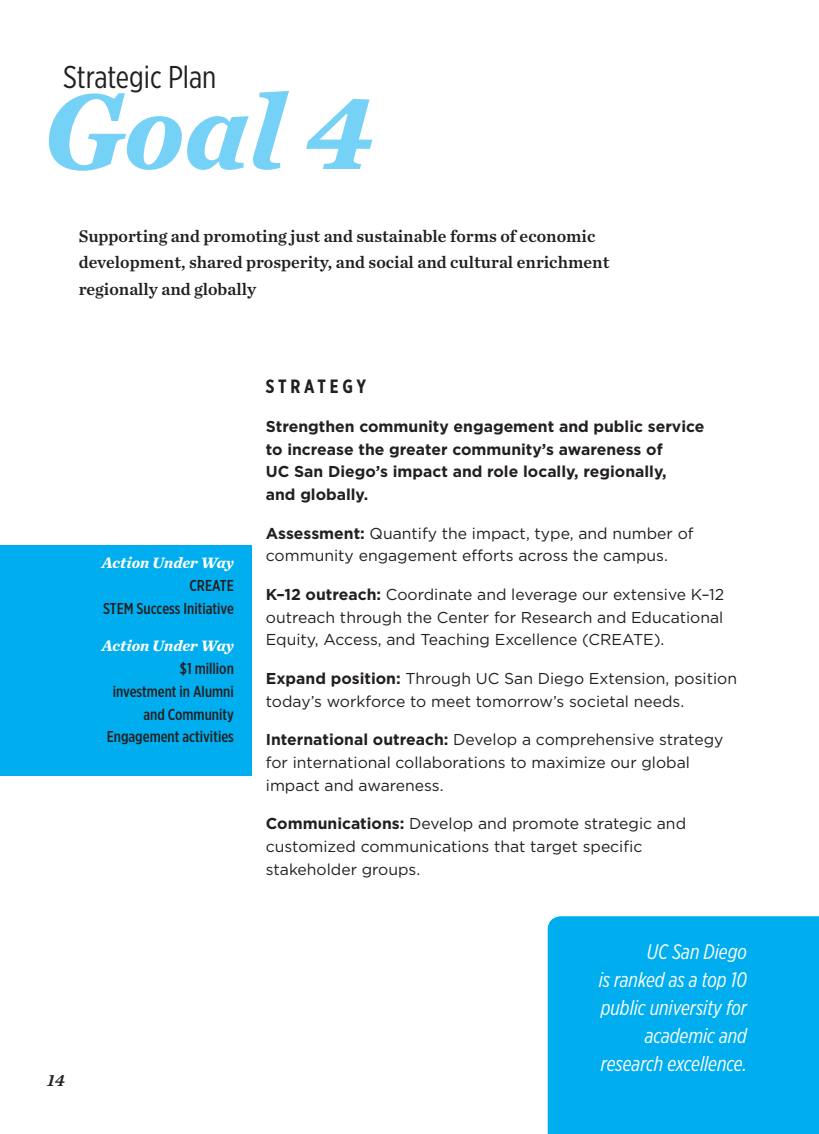
<style>
.page{position:relative;width:819px;height:1134px;background:#fff}
.page>*{position:absolute;margin:0;border:0;box-sizing:border-box;transform-origin:0 0}
.t1{font:italic 700 112px "Chronicle Text G2";color:#75d1f6}
.t2{font:31.5px "Gotham X Narrow";color:#231f20}
.t3{font:italic 21px/28px "Gotham X Narrow";color:#fff;text-align:right}
.t4{font:700 19.25px "Gotham X Narrow";letter-spacing:.195em;color:#231f20}
.t5{font:17.5px/26.2px "Chronicle Text G2 Semi";color:#231f20}
.t6{font:italic 17.5px "Chronicle Text G2 Semi";color:#231f20}
.t7{font:15.75px/22.8px "Gotham";color:#231f20}
.t8{font:700 15.75px/22.8px "Gotham";color:#231f20}
.t9{font:500 15.75px/22.8px "Gotham X Narrow";color:#231f20;text-align:right}
.t10{font:italic 700 15.75px/22.8px "Chronicle Text G2";color:#fff;text-align:right}
.s1{font-family:"Chronicle Text G2";font-weight:700;font-style:italic;color:#fff}
.s2{font-family:"Gotham X Narrow";font-weight:500;font-style:normal;color:#231f20}
.s3{font-weight:700}
</style>
<div class="page">
<div style="left:0;top:545px;width:252px;height:231px;background:#00aeef"></div>
<div style="left:547px;top:916px;width:272px;height:218px;background:#00aeef"></div>
<p class="t2" style="left:63px;top:58px;width:155px">Strategic Plan</p>
<p class="t1" style="left:43px;top:41px;width:331px">Goal 4</p>
<p class="t5" style="left:79px;top:222px;width:532px">Supporting and promoting just and sustainable forms of economic development, shared prosperity, and social and cultural enrichment regionally and globally</p>
<p class="t6" style="left:47px;top:1067px;width:19px">14</p>
<p class="t9" style="left:102px;top:551px;width:134px"><span class="s1">Action Under Way<br></span>CREATE<br>STEM Success Initiative</p>
<p class="t10" style="left:102px;top:634px;width:134px">Action Under Way <span class="s2">$1 million</span></p>
<p class="t9" style="left:107px;top:680px;width:129px">investment in Alumni and Community<br>Engagement activities</p>
<p class="t4" style="left:266px;top:375px;width:102px">STRATEGY</p>
<p class="t8" style="left:266px;top:415px;width:440px">Strengthen community engagement and public service to increase the greater community’s awareness of<br>UC San Diego’s impact and role locally, regionally,<br>and globally.</p>
<p class="t7" style="left:266px;top:521px;width:429px"><span class="s3">Assessment:</span> Quantify the impact, type, and number of community engagement efforts across the campus.</p>
<p class="t7" style="left:266px;top:583px;width:460px;text-align:justify"><span class="s3">K–12 outreach:</span> Coordinate and leverage our extensive K–12 outreach through the Center for Research and Educational Equity, Access, and Teaching Excellence (CREATE).</p>
<p class="t7" style="left:266px;top:667px;width:473px"><span class="s3">Expand position:</span> Through UC San Diego Extension, position today’s workforce to meet tomorrow’s societal needs.</p>
<p class="t7" style="left:266px;top:728px;width:459px"><span class="s3">International outreach:</span> Develop a comprehensive strategy for international collaborations to maximize our global impact and awareness.</p>
<p class="t7" style="left:266px;top:812px;width:422px"><span class="s3">Communications:</span> Develop and promote strategic and customized communications that target specific stakeholder groups.</p>
<p class="t3" style="left:599px;top:938px;width:150px">UC San Diego<br>is ranked as a top 10 public university for academic and research excellence.</p>
</div>
